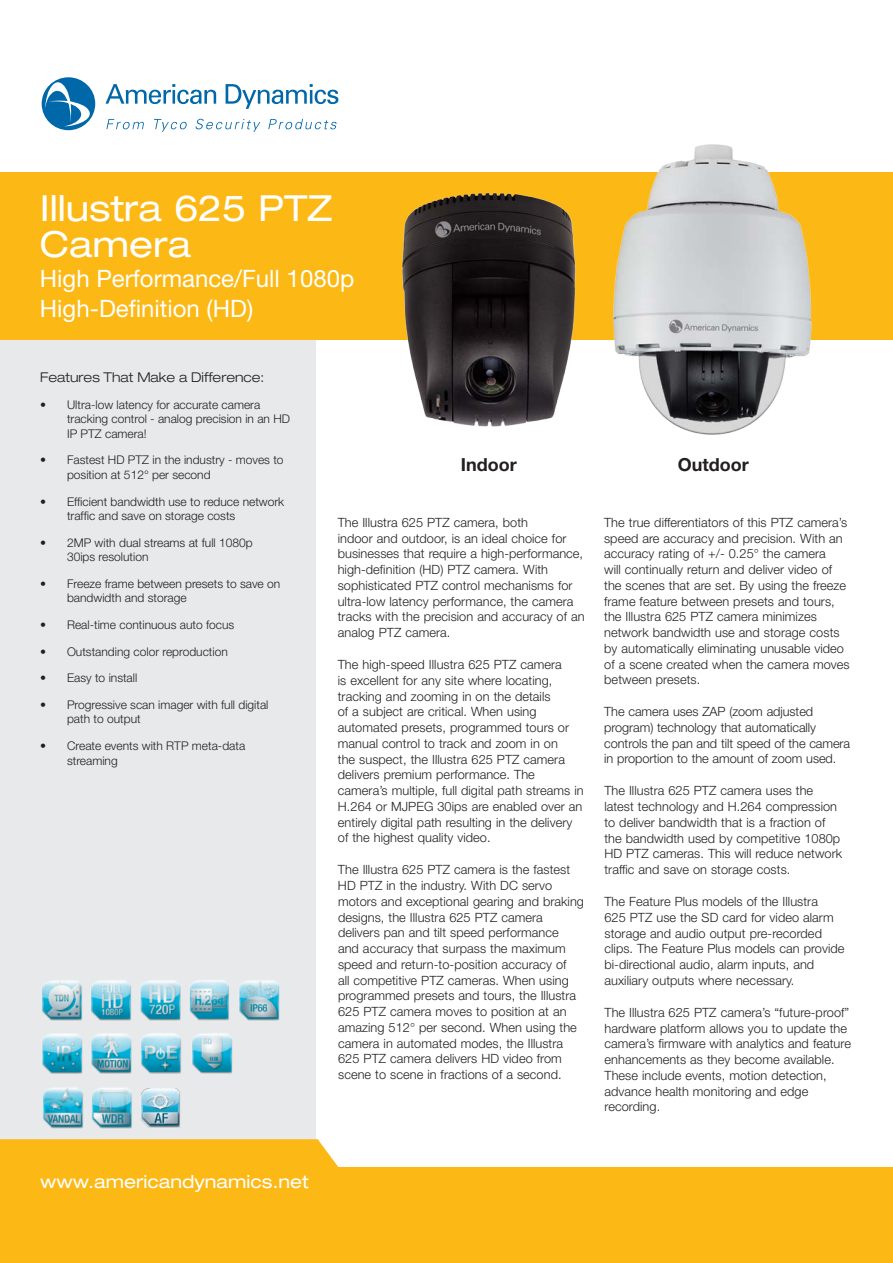
<style>
.page{position:relative;width:893px;height:1263px;background:#fff}
.page>*{position:absolute;margin:0;border:0;box-sizing:border-box;transform-origin:0 0}
.t1{font:expanded 36px/36px "Helvetica Neue LT Pro";color:#fff}
.t2{font:24px/30px "Helvetica Neue LT Pro";color:#fff}
.t3{font:expanded 18px "Helvetica Neue LT Pro";color:#fff}
.t4{font:700 18px "Helvetica Neue LT Pro";color:#231f20}
.t5{font:300 expanded 13.5px "Helvetica Neue LT Pro";color:#231f20}
.t6{font:300 12.75px/15.8px "Helvetica Neue LT Pro";letter-spacing:.005em;color:#231f20}
.t7{font:300 12px/14.4px "Helvetica Neue LT Pro";color:#231f20}
</style>
<div class="page">
<svg style="left:106px;top:84px;width:110px;height:20px"></svg>
<svg style="left:226px;top:84px;width:112px;height:25px"></svg>
<svg style="left:42px;top:77px;width:53px;height:53px"></svg>
<svg style="left:106px;top:119px;width:38px;height:10px"></svg>
<svg style="left:154px;top:119px;width:33px;height:13px"></svg>
<svg style="left:195px;top:119px;width:65px;height:13px"></svg>
<svg style="left:268px;top:119px;width:69px;height:10px"></svg>
<div style="left:0;top:199px;width:315px;height:1053px;background:#e7e9ea"></div>
<div style="left:0;top:172px;width:893px;height:168px;background:#fcb814"></div>
<svg style="left:0;top:1139px;width:893px;height:124px;background:#fcc235"></svg>
<img style="left:189px;top:980px;width:40px;height:41px">
<img style="left:91px;top:1087px;width:41px;height:42px">
<img style="left:141px;top:1088px;width:40px;height:40px">
<img style="left:239px;top:980px;width:41px;height:41px">
<img style="left:140px;top:980px;width:41px;height:94px">
<img style="left:91px;top:1033px;width:41px;height:41px">
<img style="left:43px;top:1087px;width:41px;height:42px">
<img style="left:42px;top:980px;width:40px;height:41px">
<img style="left:192px;top:1033px;width:41px;height:41px">
<img style="left:91px;top:980px;width:40px;height:41px">
<img style="left:42px;top:1033px;width:41px;height:41px">
<img style="left:401px;top:192px;width:175px;height:235px">
<img style="left:612px;top:144px;width:200px;height:291px">
<h1 class="t1" style="left:40px;top:190px;width:294px">Illustra 625 PTZ<br>Camera</h1>
<h2 class="t2" style="left:40px;top:263px;width:316px">High Performance/Full 1080p<br>High-Definition (HD)</h2>
<p class="t5" style="left:40px;top:369px;width:226px">Features That Make a Difference:</p>
<p class="t7" style="left:67px;top:397px;width:224px;text-indent:-27px">• Ultra-low latency for accurate camera tracking control - analog precision in an HD<br>IP PTZ camera!</p>
<p class="t7" style="left:67px;top:453px;width:218px;text-indent:-27px">• Fastest HD PTZ in the industry - moves to position at 512° per second</p>
<p class="t7" style="left:67px;top:494px;width:219px;text-indent:-27px">• Efficient bandwidth use to reduce network traffic and save on storage costs</p>
<p class="t7" style="left:67px;top:535px;width:187px;text-indent:-27px">• 2MP with dual streams at full 1080p<br>30ips resolution</p>
<p class="t7" style="left:67px;top:576px;width:215px;text-indent:-27px">• Freeze frame between presets to save on bandwidth and storage</p>
<p class="t7" style="left:40px;top:617px;width:196px">• Real-time continuous auto focus</p>
<p class="t7" style="left:40px;top:644px;width:189px">• Outstanding color reproduction</p>
<p class="t7" style="left:40px;top:671px;width:99px">• Easy to install</p>
<p class="t7" style="left:67px;top:697px;width:203px;text-indent:-27px">• Progressive scan imager with full digital path to output</p>
<p class="t7" style="left:67px;top:738px;width:180px;text-indent:-27px">• Create events with RTP meta-data streaming</p>
<h3 class="t3" style="left:40px;top:1171px;width:270px">www.americandynamics.net</h3>
<h3 class="t4" style="left:461px;top:454px;width:57px">Indoor</h3>
<h3 class="t4" style="left:678px;top:454px;width:73px">Outdoor</h3>
<p class="t6" style="left:338px;top:514px;width:248px">The Illustra 625 PTZ camera, both<br>indoor and outdoor, is an ideal choice for businesses that require a high-performance, high-definition (HD) PTZ camera. With sophisticated PTZ control mechanisms for ultra-low latency performance, the camera tracks with the precision and accuracy of an analog PTZ camera.</p>
<p class="t6" style="left:338px;top:656px;width:247px">The high-speed Illustra 625 PTZ camera<br>is excellent for any site where locating, tracking and zooming in on the details<br>of a subject are critical. When using automated presets, programmed tours or manual control to track and zoom in on<br>the suspect, the Illustra 625 PTZ camera delivers premium performance. The camera’s multiple, full digital path streams in H.264 or MJPEG 30ips are enabled over an entirely digital path resulting in the delivery of the highest quality video.</p>
<p class="t6" style="left:338px;top:862px;width:248px">The Illustra 625 PTZ camera is the fastest HD PTZ in the industry. With DC servo motors and exceptional gearing and braking designs, the Illustra 625 PTZ camera delivers pan and tilt speed performance<br>and accuracy that surpass the maximum speed and return-to-position accuracy of<br>all competitive PTZ cameras. When using programmed presets and tours, the Illustra 625 PTZ camera moves to position at an amazing 512° per second. When using the camera in automated modes, the Illustra 625 PTZ camera delivers HD video from scene to scene in fractions of a second.</p>
<p class="t6" style="left:604px;top:514px;width:247px">The true differentiators of this PTZ camera’s speed are accuracy and precision. With an accuracy rating of +/- 0.25° the camera<br>will continually return and deliver video of the scenes that are set. By using the freeze frame feature between presets and tours, the Illustra 625 PTZ camera minimizes network bandwidth use and storage costs by automatically eliminating unusable video of a scene created when the camera moves between presets.</p>
<p class="t6" style="left:604px;top:703px;width:247px">The camera uses ZAP (zoom adjusted program) technology that automatically controls the pan and tilt speed of the camera in proportion to the amount of zoom used.</p>
<p class="t6" style="left:604px;top:783px;width:239px">The Illustra 625 PTZ camera uses the latest technology and H.264 compression to deliver bandwidth that is a fraction of the bandwidth used by competitive 1080p HD PTZ cameras. This will reduce network traffic and save on storage costs.</p>
<p class="t6" style="left:604px;top:893px;width:242px">The Feature Plus models of the Illustra<br>625 PTZ use the SD card for video alarm storage and audio output pre-recorded clips. The Feature Plus models can provide bi-directional audio, alarm inputs, and auxiliary outputs where necessary.</p>
<p class="t6" style="left:604px;top:1004px;width:248px">The Illustra 625 PTZ camera’s “future-proof” hardware platform allows you to update the camera’s firmware with analytics and feature enhancements as they become available.<br>These include events, motion detection, advance health monitoring and edge recording.</p>
</div>
